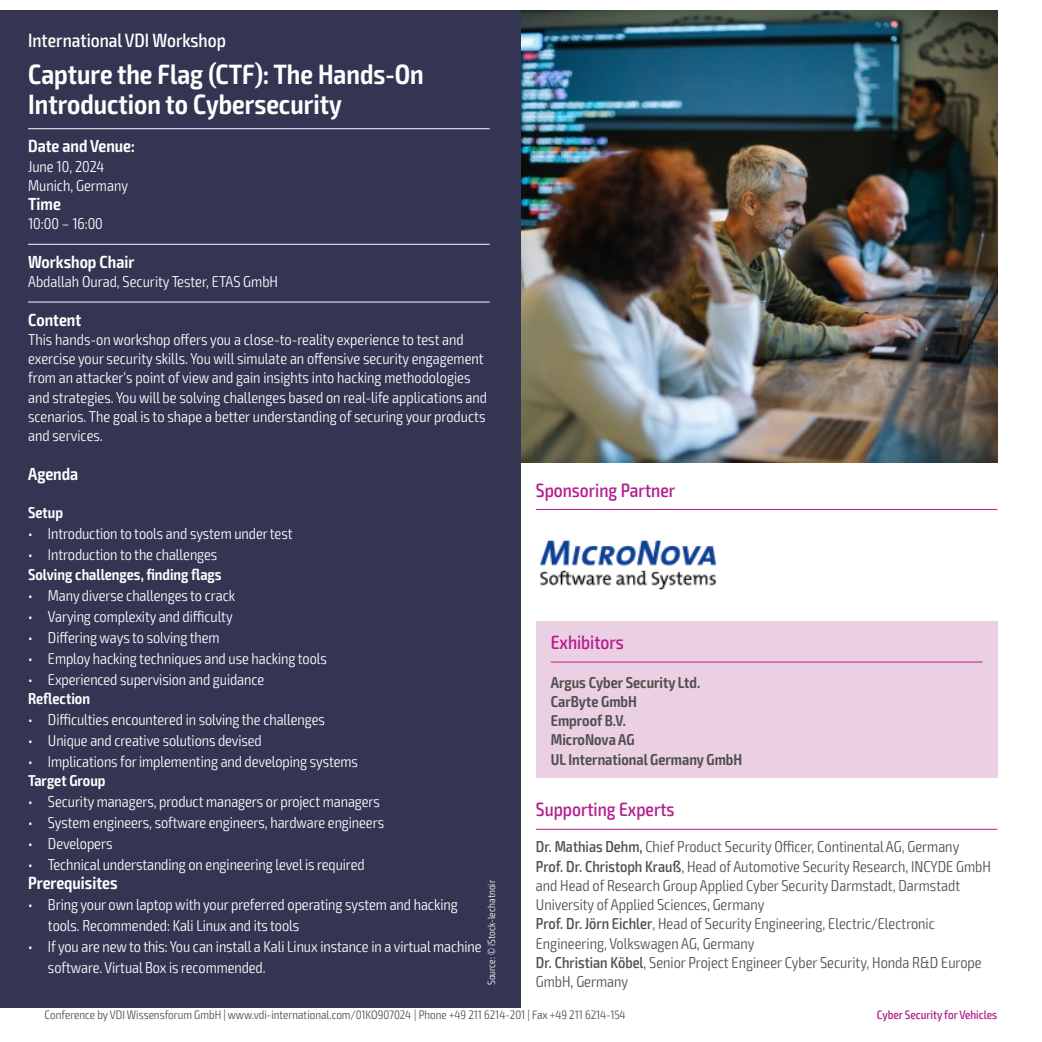
<style>
.page{position:relative;width:1042px;height:1042px;background:#fff}
.page>*{position:absolute;margin:0;border:0;box-sizing:border-box;transform-origin:0 0}
.t1{font:600 condensed 28px/29.8px "Exo 2";color:#fff}
.t2{font:500 condensed 19.25px "Exo 2";color:#b41e8d}
.t3{font:500 condensed 19.25px "Exo 2";color:#fff}
.t4{font:600 condensed 17.5px "Exo 2";color:#fff}
.t5{font:300 condensed 15.75px/19.2px "Exo 2";letter-spacing:-.005em;color:#fff}
.t6{font:300 condensed 15.75px/19.2px "Exo 2";color:#504f4e}
.t7{font:600 condensed 15.75px/19.2px "Exo 2";color:#504f4e}
.t8{font:600 condensed 15.75px "Exo 2";color:#fff}
.t9{font:300 condensed 12.25px "Exo 2";color:#504f4e}
.t10{font:500 condensed 12.25px "Exo 2";color:#b41e8d}
.t11{font:300 condensed 10.5px "Exo 2";color:#fff}
.s1{font-weight:500}
</style>
<div class="page">
<div style="left:0;top:11px;width:521px;height:997px;background:#343553"></div>
<hr style="left:28px;top:128px;width:461px;height:1px;background:#fff">
<hr style="left:28px;top:244px;width:461px;height:1px;background:#fff">
<hr style="left:28px;top:302px;width:461px;height:1px;background:#fff">
<img style="left:521px;top:11px;width:476px;height:451px">
<hr style="left:536px;top:829px;width:461px;height:1px;background:#b41e8d">
<img style="left:540px;top:539px;width:176px;height:52px">
<hr style="left:536px;top:509px;width:461px;height:1px;background:#b41e8d">
<div style="left:536px;top:621px;width:461px;height:156px;background:#ebd0e4"></div>
<hr style="left:551px;top:661px;width:431px;height:1px;background:#b41e8d">
<p class="t3" style="left:28px;top:29px;width:199px">International VDI Workshop</p>
<h1 class="t1" style="left:28px;top:60px;width:397px">Capture the Flag (CTF): The Hands-On<br>Introduction to Cybersecurity</h1>
<p class="t4" style="left:28px;top:136px;width:108px">Date and Venue:</p>
<p class="t5" style="left:28px;top:157px;width:101px">June 10, 2024<br>Munich, Germany</p>
<p class="t4" style="left:28px;top:194px;width:34px">Time</p>
<p class="t5" style="left:28px;top:215px;width:76px">10:00 – 16:00</p>
<p class="t4" style="left:28px;top:251px;width:108px">Workshop Chair</p>
<p class="t5" style="left:28px;top:272px;width:251px">Abdallah Ourad, Security Tester, ETAS GmbH</p>
<p class="t4" style="left:28px;top:309px;width:55px">Content</p>
<p class="t5" style="left:28px;top:330px;width:460px">This hands-on workshop offers you a close-to-reality experience to test and exercise your security skills. You will simulate an offensive security engagement from an attacker‘s point of view and gain insights into hacking methodologies and strategies. You will be solving challenges based on real-life applications and scenarios. The goal is to shape a better understanding of securing your products and services.</p>
<p class="t4" style="left:28px;top:463px;width:52px">Agenda</p>
<p class="t8" style="left:28px;top:503px;width:36px">Setup</p>
<p class="t5" style="left:28px;top:524px;width:266px">• Introduction to tools and system under test</p>
<p class="t5" style="left:28px;top:545px;width:191px">• Introduction to the challenges</p>
<p class="t8" style="left:28px;top:565px;width:195px">Solving challenges, finding flags</p>
<p class="t5" style="left:28px;top:586px;width:209px">• Many diverse challenges to crack</p>
<p class="t5" style="left:28px;top:607px;width:206px">• Varying complexity and difficulty</p>
<p class="t5" style="left:28px;top:628px;width:193px">• Differing ways to solving them</p>
<p class="t5" style="left:28px;top:649px;width:300px">• Employ hacking techniques and use hacking tools</p>
<p class="t5" style="left:28px;top:670px;width:237px">• Experienced supervision and guidance</p>
<p class="t8" style="left:28px;top:689px;width:63px">Reflection</p>
<p class="t5" style="left:28px;top:710px;width:298px">• Difficulties encountered in solving the challenges</p>
<p class="t5" style="left:28px;top:731px;width:235px">• Unique and creative solutions devised</p>
<p class="t5" style="left:28px;top:752px;width:331px">• Implications for implementing and developing systems</p>
<p class="t8" style="left:28px;top:771px;width:79px">Target Group</p>
<p class="t5" style="left:28px;top:792px;width:353px">• Security managers, product managers or project managers</p>
<p class="t5" style="left:28px;top:813px;width:357px">• System engineers, software engineers, hardware engineers</p>
<p class="t5" style="left:28px;top:834px;width:86px">• Developers</p>
<p class="t5" style="left:28px;top:855px;width:338px">• Technical understanding on engineering level is required</p>
<p class="t4" style="left:28px;top:873px;width:91px">Prerequisites</p>
<p class="t5" style="left:48px;top:894px;width:411px;line-height:21px;text-indent:-20px">• Bring your own laptop with your preferred operating system and hacking tools. Recommended: Kali Linux and its tools</p>
<p class="t5" style="left:48px;top:936px;width:435px;line-height:21px;text-indent:-20px">• If you are new to this: You can install a Kali Linux instance in a virtual machine software. Virtual Box is recommended.</p>
<p class="t11" style="left:485px;top:985px;width:107px;rotate:-90deg">Source: © iStock-lechatnoir</p>
<p class="t2" style="left:536px;top:478px;width:141px">Sponsoring Partner</p>
<p class="t2" style="left:551px;top:631px;width:75px">Exhibitors</p>
<p class="t7" style="left:551px;top:673px;width:193px">Argus Cyber Security Ltd.<br>CarByte GmbH<br>Emproof B.V.<br>MicroNova AG<br>UL International Germany GmbH</p>
<p class="t2" style="left:536px;top:798px;width:140px">Supporting Experts</p>
<p class="t6" style="left:536px;top:837px;width:456px"><span class="s1">Dr. Mathias Dehm,</span> Chief Product Security Officer, Continental AG, Germany<br><span class="s1">Prof. Dr. Christoph Krauß</span>, Head of Automotive Security Research, INCYDE GmbH and Head of Research Group Applied Cyber Security Darmstadt, Darmstadt University of Applied Sciences, Germany<br><span class="s1">Prof. Dr. Jörn Eichler</span>, Head of Security Engineering, Electric/Electronic Engineering, Volkswagen AG, Germany<br><span class="s1">Dr. Christian Köbel</span>, Senior Project Engineer Cyber Security, Honda R&amp;D Europe GmbH, Germany</p>
<p class="t9" style="left:45px;top:1007px;width:582px">Conference by VDI Wissensforum GmbH | www.vdi-international.com/01KO907024 | Phone +49 211 6214-201 | Fax +49 211 6214-154</p>
<p class="t10" style="left:877px;top:1007px;width:122px">Cyber Security for Vehicles</p>
</div>
